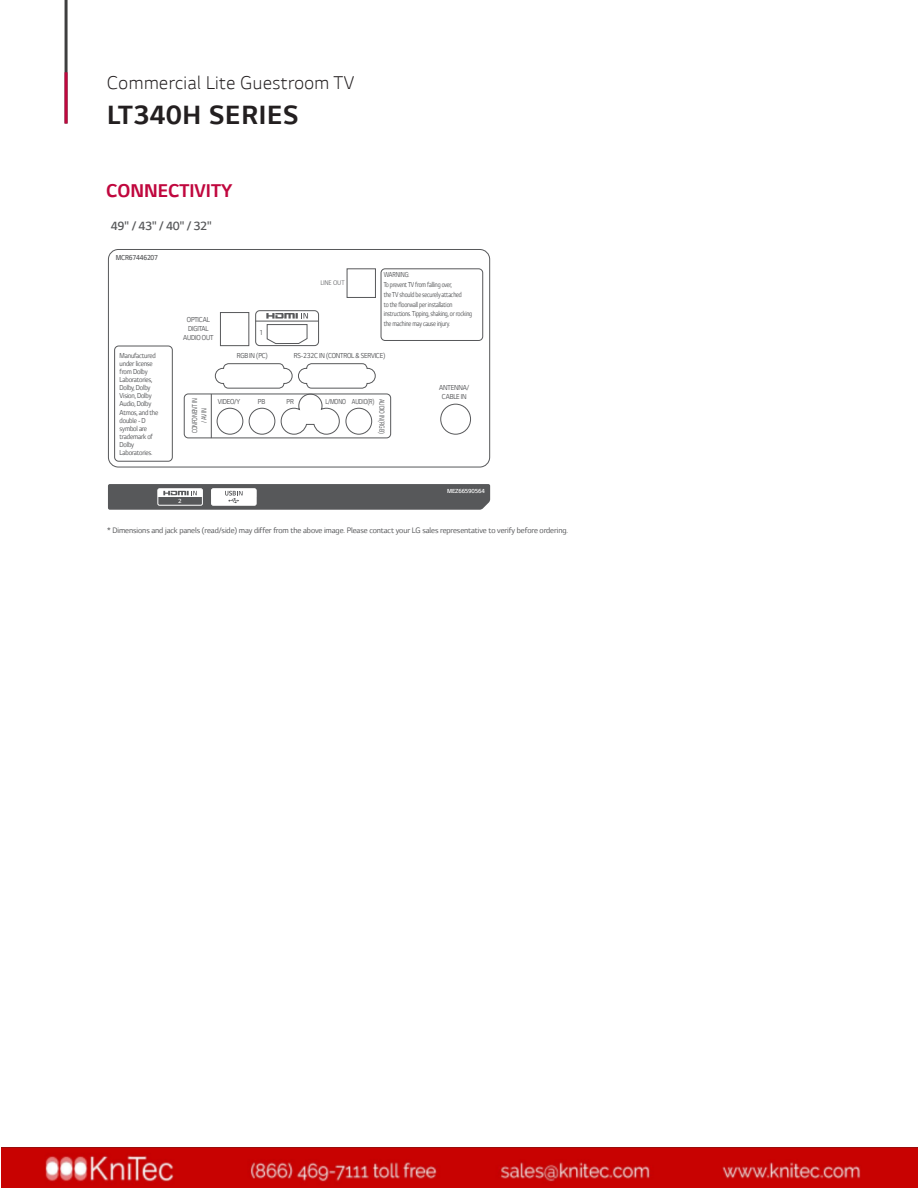
<style>
.page{position:relative;width:918px;height:1188px;background:#fff}
.page>*{position:absolute;margin:0;border:0;box-sizing:border-box;transform-origin:0 0}
.t1{font:700 30px "LG Smart";letter-spacing:.025em;color:#231f20}
.t2{font:300 21px "LG Smart";letter-spacing:.025em;color:#231f20}
.t3{font:700 21px "LG Smart";color:#c0073e}
.t4{font:300 13.5px "LG Smart";letter-spacing:-.025em;color:#57585a}
.t5{font:9px "LG Smart";letter-spacing:-.01em;color:#57585a}
.t6{font:8.1px/8.1px "LG Smart";letter-spacing:-.025em;color:#57585a;text-align:center;scale:.9 1}
.t7{font:8.1px/9.8px "LG Smart";letter-spacing:-.025em;color:#57585a;scale:.8 1}
.t8{font:8.1px/9.1px "LG Smart";letter-spacing:-.025em;color:#57585a;text-align:center;scale:.75 1}
.t9{font:300 8.1px "LG Smart";letter-spacing:-.025em;color:#57585a;scale:.9 1}
.t10{font:300 7.5px "Calibri";letter-spacing:-.025em;color:#57585a;scale:.9 1}
.t11{font:300 6.75px "LG Smart";color:#fff}
.t12{font:300 6.6px "LG Smart";letter-spacing:-.025em;color:#fff}
</style>
<div class="page">
<div style="left:108px;top:249px;width:382px;height:218px;border:1px solid #57585a;border-radius:10px"></div>
<div style="left:184px;top:394px;width:207px;height:44px;border:1px solid #57585a;border-radius:4px"></div>
<div style="left:347px;top:269px;width:29px;height:29px;border:1px solid #57585a"></div>
<div style="left:114px;top:346px;width:58px;height:115px;border:1px solid #57585a;border-radius:4px"></div>
<div style="left:220px;top:312px;width:29px;height:34px;border:1px solid #57585a"></div>
<div style="left:217px;top:408px;width:26px;height:26px;border:1px solid #57585a;border-radius:50%"></div>
<div style="left:249px;top:408px;width:26px;height:26px;border:1px solid #57585a;border-radius:50%"></div>
<div style="left:346px;top:408px;width:26px;height:26px;border:1px solid #57585a;border-radius:50%"></div>
<div style="left:441px;top:404px;width:30px;height:30px;border:1px solid #57585a;border-radius:50%"></div>
<svg style="left:215px;top:363px;width:77px;height:25px"></svg>
<svg style="left:298px;top:363px;width:78px;height:25px"></svg>
<svg style="left:281px;top:394px;width:59px;height:41px"></svg>
<div style="left:256px;top:311px;width:63px;height:35px;border:1px solid #57585a;border-radius:4px"></div>
<div style="left:381px;top:269px;width:102px;height:72px;border:1px solid #57585a;border-radius:4px"></div>
<hr style="left:255px;top:321px;width:64px;height:1px;background:#57585a">
<hr style="left:211px;top:394px;width:1px;height:44px;background:#57585a">
<svg style="left:266px;top:313px;width:42px;height:31px"></svg>
<svg style="left:108px;top:484px;width:382px;height:26px;background:#6c6d6f"></svg>
<hr style="left:65px;top:0;width:3px;height:124px;background:#3e3e3f">
<hr style="left:65px;top:72px;width:3px;height:52px;background:#c0073e">
<img style="left:2px;top:1147px;width:916px;height:41px">
<h2 class="t2" style="left:107px;top:72px;width:249px">Commercial Lite Guestroom TV</h2>
<h1 class="t1" style="left:107px;top:98px;width:193px">LT340H SERIES</h1>
<h2 class="t3" style="left:106px;top:179px;width:128px">CONNECTIVITY</h2>
<h3 class="t4" style="left:111px;top:218px;width:103px">49" / 43" / 40" / 32"</h3>
<p class="t9" style="left:116px;top:253px;width:48px">MCR67446207</p>
<p class="t6" style="left:120px;top:351px;width:44px;text-align:left">Manufactured under license from Dolby<br>Laboratories,<br>Dolby, Dolby<br>Vision, Dolby<br>Audio, Dolby<br>Atmos, and the double - D symbol are trademark of<br>Dolby<br>Laboratories.</p>
<p class="t6" style="left:183px;top:315px;width:35px;line-height:9.1px">OPTICAL<br>DIGITAL<br>AUDIO OUT</p>
<p class="t6" style="left:260px;top:329px;width:6px">1</p>
<p class="t10" style="left:320px;top:278px;width:28px">LINE OUT</p>
<p class="t7" style="left:384px;top:270px;width:112px">WARNING:<br>To prevent TV from falling over,<br>the TV should be securely attached<br>to the floorwall per installation instructions. Tipping, shaking, or rocking the machine may cause injury.</p>
<p class="t6" style="left:237px;top:352px;width:36px">RGB IN (PC)</p>
<p class="t6" style="left:294px;top:352px;width:103px">RS-232C IN (CONTROL &amp; SERVICE)</p>
<p class="t8" style="left:190px;top:433px;width:48px;rotate:-90deg">CONFONENT IN / AV IN</p>
<p class="t6" style="left:258px;top:397px;width:10px">PB</p>
<p class="t6" style="left:287px;top:397px;width:10px">PR</p>
<p class="t7" style="left:352px;top:396px;width:30px">AUDIO(R)</p>
<p class="t8" style="left:386px;top:399px;width:47px;rotate:90deg">AUDIO IN (RGB)</p>
<p class="t6" style="left:218px;top:397px;width:26px">VIDEO/Y</p>
<p class="t7" style="left:325px;top:396px;width:27px">L/MONO</p>
<p class="t11" style="left:178px;top:497px;width:5px">2</p>
<p class="t6" style="left:439px;top:383px;width:35px;line-height:9.1px">ANTENNA/<br>CABLE IN</p>
<p class="t12" style="left:447px;top:488px;width:39px">MEZ66590564</p>
<p class="t5" style="left:107px;top:525px;width:462px">* Dimensions and jack panels (read/side) may differ from the above image. Please contact your LG sales representative to verify before ordering.</p>
</div>
